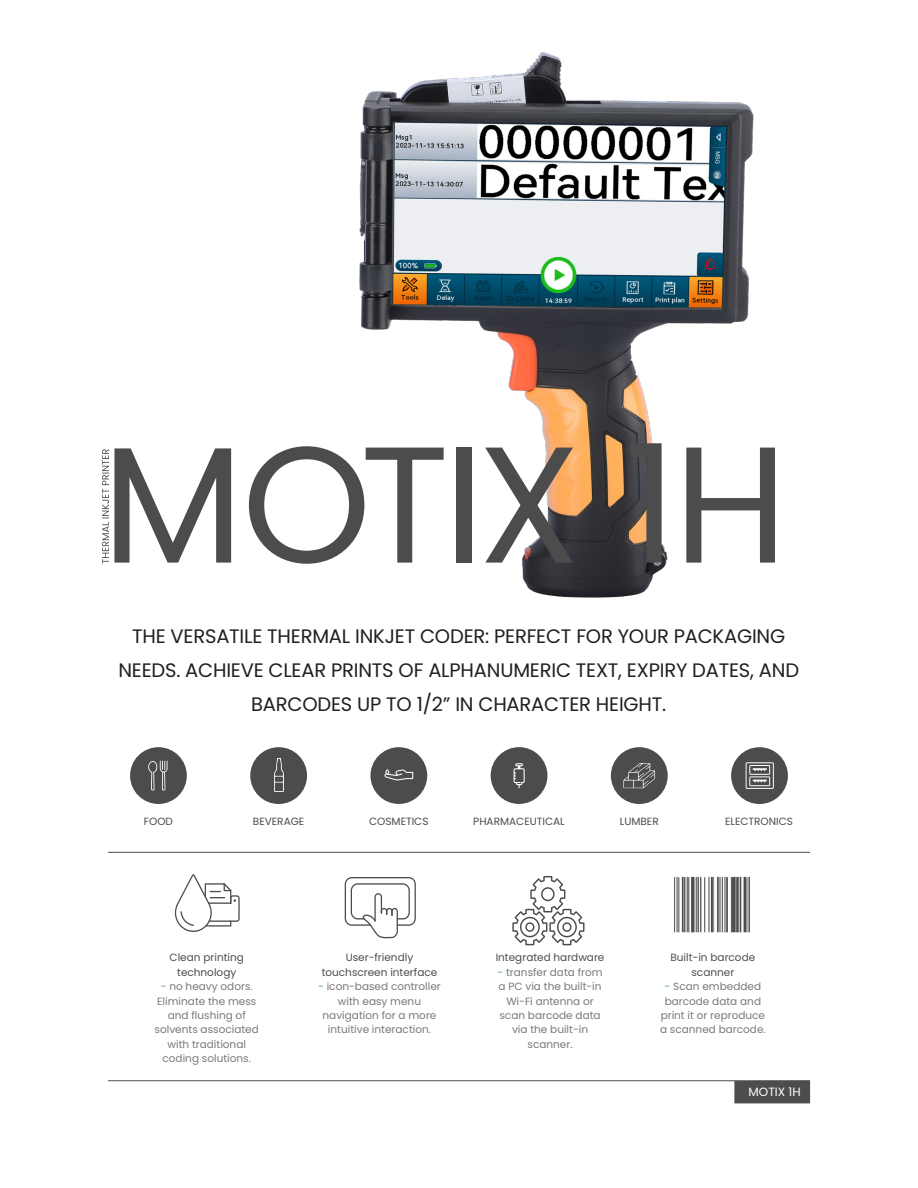
<style>
.page{position:relative;width:918px;height:1188px;background:#fff}
.page>*{position:absolute;margin:0;border:0;box-sizing:border-box;transform-origin:0 0}
.t1{font:165px "Poppins";letter-spacing:-.035em;color:#4d4c4c}
.t2{font:19.5px/34.2px "Poppins";letter-spacing:-.01em;color:#231f20;text-align:center}
.t3{font:12px "Poppins";color:#fff}
.t4{font:10.5px/14.4px "Poppins";color:#777877;text-align:center}
.t5{font:10.5px/14.4px "Poppins";color:#4d4c4c;text-align:center}
.s1{color:#53a886}
</style>
<div class="page">
<svg style="left:102px;top:449px;width:7px;height:115px"></svg>
<img style="left:359px;top:52px;width:395px;height:546px">
<hr style="left:108px;top:1080px;width:702px;height:1px;background:#4e4d4d">
<div style="left:734px;top:1081px;width:76px;height:22px;background:#4e4d4d"></div>
<hr style="left:108px;top:852px;width:702px;height:1px;background:#4e4d4d">
<div style="left:611px;top:747px;width:57px;height:57px;background:#4d4c4c;border-radius:50%"></div>
<svg style="left:623px;top:763px;width:32px;height:25px"></svg>
<div style="left:250px;top:747px;width:57px;height:57px;background:#4d4c4c;border-radius:50%"></div>
<img style="left:274px;top:758px;width:10px;height:34px">
<div style="left:130px;top:747px;width:57px;height:57px;background:#4d4c4c;border-radius:50%"></div>
<svg style="left:148px;top:761px;width:20px;height:30px"></svg>
<div style="left:370px;top:747px;width:57px;height:57px;background:#4d4c4c;border-radius:50%"></div>
<svg style="left:384px;top:769px;width:29px;height:11px"></svg>
<div style="left:731px;top:747px;width:57px;height:57px;background:#4d4c4c;border-radius:50%"></div>
<svg style="left:746px;top:762px;width:28px;height:27px"></svg>
<div style="left:491px;top:747px;width:56px;height:57px;background:#4d4c4c;border-radius:50%"></div>
<svg style="left:514px;top:763px;width:11px;height:25px"></svg>
<svg style="left:175px;top:874px;width:65px;height:58px"></svg>
<svg style="left:345px;top:877px;width:71px;height:61px"></svg>
<svg style="left:512px;top:876px;width:72px;height:69px"></svg>
<img style="left:674px;top:876px;width:76px;height:57px">
<p class="t1" style="left:102px;top:409px;width:687px">MOTIX 1H</p>
<p class="t2" style="left:118px;top:619px;width:682px">THE VERSATILE THERMAL INKJET CODER: PERFECT FOR YOUR PACKAGING<br>NEEDS. ACHIEVE CLEAR PRINTS OF ALPHANUMERIC TEXT, EXPIRY DATES, AND<br>BARCODES UP TO 1/2” IN CHARACTER HEIGHT.</p>
<p class="t5" style="left:144px;top:815px;width:31px">FOOD</p>
<p class="t5" style="left:253px;top:815px;width:53px">BEVERAGE</p>
<p class="t5" style="left:369px;top:815px;width:61px">COSMETICS</p>
<p class="t5" style="left:473px;top:815px;width:93px">PHARMACEUTICAL</p>
<p class="t5" style="left:620px;top:815px;width:40px">LUMBER</p>
<p class="t5" style="left:725px;top:815px;width:69px">ELECTRONICS</p>
<p class="t5" style="left:170px;top:951px;width:76px">Clean printing technology</p>
<p class="t4" style="left:155px;top:979px;width:106px"><span class="s1">-</span> no heavy odors.<br>Eliminate the mess and flushing of solvents associated with traditional coding solutions.</p>
<p class="t5" style="left:322px;top:951px;width:117px">User-friendly touchscreen interface</p>
<p class="t4" style="left:318px;top:979px;width:124px"><span class="s1">-</span> icon-based controller with easy menu navigation for a more intuitive interaction.</p>
<p class="t5" style="left:496px;top:951px;width:110px">Integrated hardware</p>
<p class="t4" style="left:498px;top:965px;width:107px"><span class="s1">-</span> transfer data from a PC via the built-in<br>Wi-Fi antenna or scan barcode data via the built-in scanner.</p>
<p class="t5" style="left:670px;top:951px;width:86px">Built-in barcode scanner</p>
<p class="t4" style="left:660px;top:979px;width:107px"><span class="s1">-</span> Scan embedded barcode data and print it or reproduce a scanned barcode.</p>
<p class="t3" style="left:749px;top:1085px;width:53px">MOTIX 1H</p>
</div>
